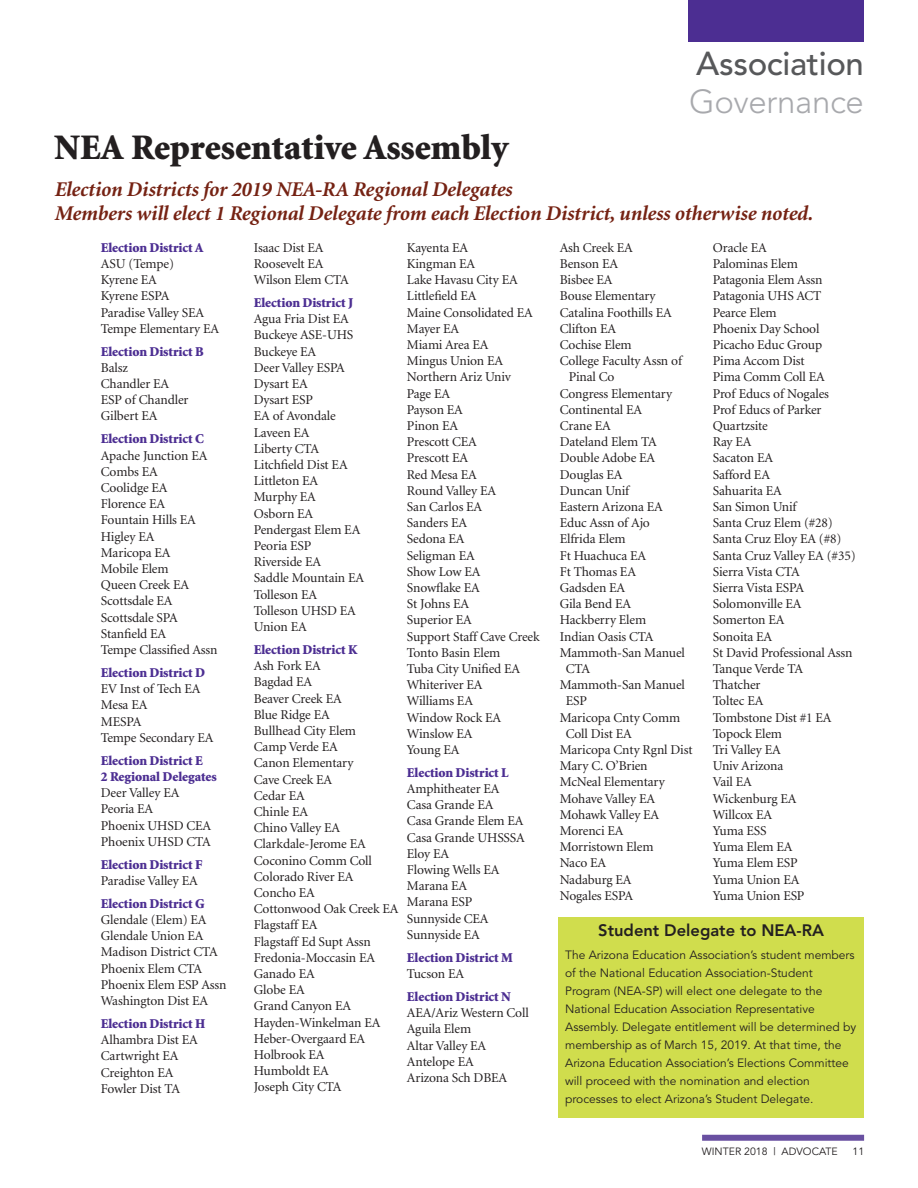
<style>
.page{position:relative;width:918px;height:1188px;background:#fff}
.page>*{position:absolute;margin:0;border:0;box-sizing:border-box;transform-origin:0 0}
.t1{font:900 36px "Minion";color:#231f20}
.t2{font:500 33px "Avenir";letter-spacing:-.01em;color:#57585a}
.t3{font:300 33px "Avenir";letter-spacing:-.01em;color:#a8a9ad}
.t4{font:italic 700 21px/24px "Minion";letter-spacing:-.01em;color:#752213}
.t5{font:800 16.5px "Avenir";color:#231f20}
.t6{font:13.5px/16.2px "Minion";letter-spacing:-.01em;color:#231f20}
.t7{font:900 13.5px/16.2px "Minion";letter-spacing:-.01em;color:#4c2e92}
.t8{font:12px/18px "Avenir";color:#231f20}
.t9{font:10.5px "Avenir";color:#231f20}
</style>
<div class="page">
<div style="left:688px;top:0;width:176px;height:41px;background:#4c2e92"></div>
<div style="left:702px;top:1135px;width:162px;height:6px;background:#6950a1"></div>
<div style="left:558px;top:917px;width:306px;height:201px;background:#d0dd4d"></div>
<h2 class="t2" style="left:696px;top:44px;width:169px">Association</h2>
<h2 class="t3" style="left:689px;top:82px;width:176px">Governance</h2>
<h1 class="t1" style="left:54px;top:129px;width:456px">NEA Representative Assembly</h1>
<h3 class="t4" style="left:54px;top:178px;width:760px">Election Districts for 2019 NEA-RA Regional Delegates<br>Members will elect 1 Regional Delegate from each Election District, unless otherwise noted.</h3>
<p class="t7" style="left:101px;top:240px;width:104px">Election District A</p>
<p class="t6" style="left:101px;top:256px;width:120px">ASU (Tempe)<br>Kyrene EA<br>Kyrene ESPA<br>Paradise Valley SEA<br>Tempe Elementary EA</p>
<p class="t7" style="left:101px;top:344px;width:105px">Election District B</p>
<p class="t6" style="left:101px;top:360px;width:89px">Balsz<br>Chandler EA<br>ESP of Chandler<br>Gilbert EA</p>
<p class="t7" style="left:101px;top:431px;width:105px">Election District C</p>
<p class="t6" style="left:101px;top:448px;width:118px">Apache Junction EA<br>Combs EA<br>Coolidge EA<br>Florence EA<br>Fountain Hills EA<br>Higley EA<br>Maricopa EA<br>Mobile Elem<br>Queen Creek EA<br>Scottsdale EA<br>Scottsdale SPA<br>Stanfield EA<br>Tempe Classified Assn</p>
<p class="t7" style="left:101px;top:665px;width:106px">Election District D</p>
<p class="t6" style="left:101px;top:681px;width:114px">EV Inst of Tech EA<br>Mesa EA<br>MESPA<br>Tempe Secondary EA</p>
<p class="t7" style="left:101px;top:753px;width:117px">Election District E<br>2 Regional Delegates</p>
<p class="t6" style="left:101px;top:785px;width:112px">Deer Valley EA<br>Peoria EA<br>Phoenix UHSD CEA<br>Phoenix UHSD CTA</p>
<p class="t7" style="left:101px;top:857px;width:103px">Election District F</p>
<p class="t6" style="left:101px;top:873px;width:98px">Paradise Valley EA</p>
<p class="t7" style="left:101px;top:896px;width:105px">Election District G</p>
<p class="t6" style="left:101px;top:912px;width:127px">Glendale (Elem) EA<br>Glendale Union EA<br>Madison District CTA<br>Phoenix Elem CTA<br>Phoenix Elem ESP Assn<br>Washington Dist EA</p>
<p class="t7" style="left:101px;top:1016px;width:106px">Election District H</p>
<p class="t6" style="left:101px;top:1032px;width:98px">Alhambra Dist EA<br>Cartwright EA<br>Creighton EA<br>Fowler Dist TA</p>
<p class="t6" style="left:254px;top:240px;width:97px">Isaac Dist EA<br>Roosevelt EA<br>Wilson Elem CTA</p>
<p class="t7" style="left:254px;top:295px;width:101px">Election District J</p>
<p class="t6" style="left:254px;top:311px;width:112px">Agua Fria Dist EA<br>Buckeye ASE-UHS<br>Buckeye EA<br>Deer Valley ESPA<br>Dysart EA<br>Dysart ESP<br>EA of Avondale<br>Laveen EA<br>Liberty CTA<br>Litchfield Dist EA<br>Littleton EA<br>Murphy EA<br>Osborn EA<br>Pendergast Elem EA<br>Peoria ESP<br>Riverside EA<br>Saddle Mountain EA<br>Tolleson EA<br>Tolleson UHSD EA<br>Union EA</p>
<p class="t7" style="left:254px;top:642px;width:105px">Election District K</p>
<p class="t6" style="left:254px;top:658px;width:146px">Ash Fork EA<br>Bagdad EA<br>Beaver Creek EA<br>Blue Ridge EA<br>Bullhead City Elem<br>Camp Verde EA<br>Canon Elementary<br>Cave Creek EA<br>Cedar EA<br>Chinle EA<br>Chino Valley EA<br>Clarkdale-Jerome EA<br>Coconino Comm Coll<br>Colorado River EA<br>Concho EA<br>Cottonwood Oak Creek EA<br>Flagstaff EA<br>Flagstaff Ed Supt Assn<br>Fredonia-Moccasin EA<br>Ganado EA<br>Globe EA<br>Grand Canyon EA<br>Hayden-Winkelman EA<br>Heber-Overgaard EA<br>Holbrook EA<br>Humboldt EA<br>Joseph City CTA</p>
<p class="t6" style="left:407px;top:240px;width:134px">Kayenta EA<br>Kingman EA<br>Lake Havasu City EA<br>Littlefield EA<br>Maine Consolidated EA<br>Mayer EA<br>Miami Area EA<br>Mingus Union EA<br>Northern Ariz Univ<br>Page EA<br>Payson EA<br>Pinon EA<br>Prescott CEA<br>Prescott EA<br>Red Mesa EA<br>Round Valley EA<br>San Carlos EA<br>Sanders EA<br>Sedona EA<br>Seligman EA<br>Show Low EA<br>Snowflake EA<br>St Johns EA<br>Superior EA<br>Support Staff Cave Creek<br>Tonto Basin Elem<br>Tuba City Unified EA<br>Whiteriver EA<br>Williams EA<br>Window Rock EA<br>Winslow EA<br>Young EA</p>
<p class="t7" style="left:407px;top:765px;width:103px">Election District L</p>
<p class="t6" style="left:407px;top:781px;width:119px">Amphitheater EA<br>Casa Grande EA<br>Casa Grande Elem EA<br>Casa Grande UHSSSA<br>Eloy EA<br>Flowing Wells EA<br>Marana EA<br>Marana ESP<br>Sunnyside CEA<br>Sunnyside EA</p>
<p class="t7" style="left:407px;top:950px;width:108px">Election District M</p>
<p class="t6" style="left:407px;top:966px;width:59px">Tucson EA</p>
<p class="t7" style="left:407px;top:989px;width:106px">Election District N</p>
<p class="t6" style="left:407px;top:1005px;width:123px">AEA/Ariz Western Coll<br>Aguila Elem<br>Altar Valley EA<br>Antelope EA<br>Arizona Sch DBEA</p>
<p class="t6" style="left:560px;top:240px;width:75px">Ash Creek EA</p>
<p class="t6" style="left:560px;top:256px;width:60px">Benson EA</p>
<p class="t6" style="left:560px;top:272px;width:54px">Bisbee EA</p>
<p class="t6" style="left:560px;top:288px;width:97px">Bouse Elementary</p>
<p class="t6" style="left:560px;top:305px;width:114px">Catalina Foothills EA</p>
<p class="t6" style="left:560px;top:321px;width:58px">Clifton EA</p>
<p class="t6" style="left:560px;top:337px;width:73px">Cochise Elem</p>
<p class="t6" style="left:560px;top:353px;width:124px">College Faculty Assn of</p>
<p class="t6" style="left:569px;top:369px;width:47px">Pinal Co</p>
<p class="t6" style="left:560px;top:386px;width:114px">Congress Elementary</p>
<p class="t6" style="left:560px;top:402px;width:84px">Continental EA</p>
<p class="t6" style="left:560px;top:418px;width:53px">Crane EA</p>
<p class="t6" style="left:560px;top:434px;width:98px">Dateland Elem TA</p>
<p class="t6" style="left:560px;top:450px;width:97px">Double Adobe EA</p>
<p class="t6" style="left:560px;top:467px;width:64px">Douglas EA</p>
<p class="t6" style="left:560px;top:483px;width:71px">Duncan Unif</p>
<p class="t6" style="left:560px;top:499px;width:105px">Eastern Arizona EA</p>
<p class="t6" style="left:560px;top:515px;width:92px">Educ Assn of Ajo</p>
<p class="t6" style="left:560px;top:531px;width:67px">Elfrida Elem</p>
<p class="t6" style="left:560px;top:548px;width:88px">Ft Huachuca EA</p>
<p class="t6" style="left:560px;top:564px;width:78px">Ft Thomas EA</p>
<p class="t6" style="left:560px;top:580px;width:67px">Gadsden EA</p>
<p class="t6" style="left:560px;top:596px;width:73px">Gila Bend EA</p>
<p class="t6" style="left:560px;top:612px;width:88px">Hackberry Elem</p>
<p class="t6" style="left:560px;top:629px;width:95px">Indian Oasis CTA</p>
<p class="t6" style="left:560px;top:645px;width:127px">Mammoth-San Manuel</p>
<p class="t6" style="left:566px;top:661px;width:26px">CTA</p>
<p class="t6" style="left:560px;top:677px;width:127px">Mammoth-San Manuel</p>
<p class="t6" style="left:566px;top:693px;width:23px">ESP</p>
<p class="t6" style="left:560px;top:710px;width:122px">Maricopa Cnty Comm</p>
<p class="t6" style="left:566px;top:726px;width:67px">Coll Dist EA</p>
<p class="t6" style="left:560px;top:742px;width:134px">Maricopa Cnty Rgnl Dist</p>
<p class="t6" style="left:560px;top:758px;width:89px">Mary C. O’Brien</p>
<p class="t6" style="left:560px;top:774px;width:106px">McNeal Elementary</p>
<p class="t6" style="left:560px;top:791px;width:97px">Mohave Valley EA</p>
<p class="t6" style="left:560px;top:807px;width:101px">Mohawk Valley EA</p>
<p class="t6" style="left:560px;top:823px;width:65px">Morenci EA</p>
<p class="t6" style="left:560px;top:839px;width:95px">Morristown Elem</p>
<p class="t6" style="left:560px;top:855px;width:48px">Naco EA</p>
<p class="t6" style="left:560px;top:872px;width:73px">Nadaburg EA</p>
<p class="t6" style="left:560px;top:888px;width:75px">Nogales ESPA</p>
<p class="t6" style="left:713px;top:240px;width:144px">Oracle EA<br>Palominas Elem<br>Patagonia Elem Assn<br>Patagonia UHS ACT<br>Pearce Elem<br>Phoenix Day School<br>Picacho Educ Group<br>Pima Accom Dist<br>Pima Comm Coll EA<br>Prof Educs of Nogales<br>Prof Educs of Parker<br>Quartzsite<br>Ray EA<br>Sacaton EA<br>Safford EA<br>Sahuarita EA<br>San Simon Unif<br>Santa Cruz Elem (#28)<br>Santa Cruz Eloy EA (#8)<br>Santa Cruz Valley EA (#35)<br>Sierra Vista CTA<br>Sierra Vista ESPA<br>Solomonville EA<br>Somerton EA<br>Sonoita EA<br>St David Professional Assn<br>Tanque Verde TA<br>Thatcher<br>Toltec EA<br>Tombstone Dist #1 EA<br>Topock Elem<br>Tri Valley EA<br>Univ Arizona<br>Vail EA<br>Wickenburg EA<br>Willcox EA<br>Yuma ESS<br>Yuma Elem EA<br>Yuma Elem ESP<br>Yuma Union EA<br>Yuma Union ESP</p>
<p class="t5" style="left:598px;top:921px;width:227px">Student Delegate to NEA-RA</p>
<p class="t8" style="left:565px;top:946px;width:293px">The Arizona Education Association’s student members of the National Education Association-Student Program (NEA-SP) will elect one delegate to the National Education Association Representative Assembly. Delegate entitlement will be determined by membership as of March 15, 2019. At that time, the Arizona Education Association’s Elections Committee will proceed with the nomination and election processes to elect Arizona’s Student Delegate.</p>
<p class="t9" style="left:702px;top:1146px;width:137px">WINTER 2018 | ADVOCATE</p>
<p class="t9" style="left:853px;top:1146px;width:13px">11</p>
</div>
